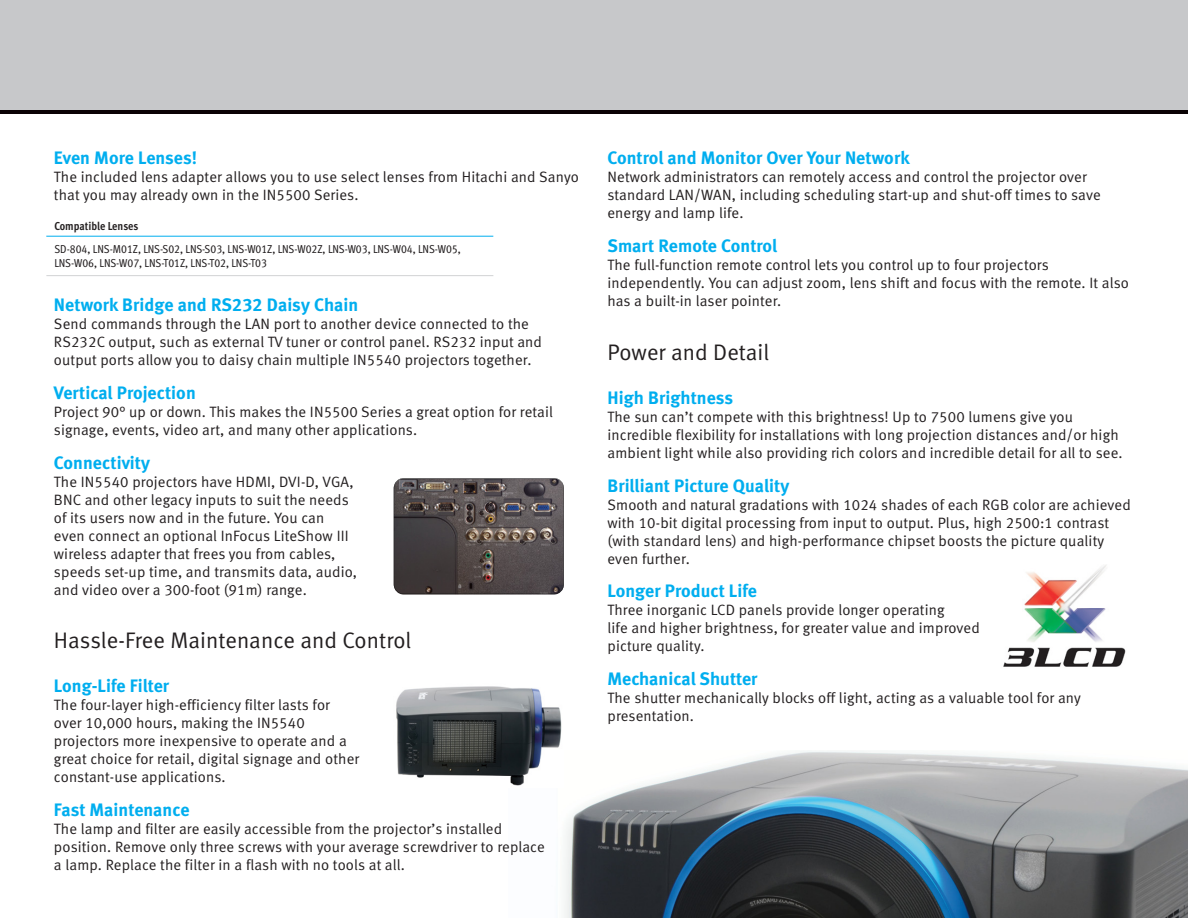
<style>
.page{position:relative;width:1188px;height:918px;background:#fff}
.page>*{position:absolute;margin:0;border:0;box-sizing:border-box;transform-origin:0 0}
.t1{font:22.5px "Meta Normal LF";letter-spacing:.005em;color:#231f20}
.t2{font:18px "Meta Bold LF";letter-spacing:.005em;color:#00aeef}
.t3{font:15px/18px "Meta Normal LF";letter-spacing:.01em;color:#231f20}
.t4{font:11.55px/13.8px "Meta Cond Book LF";color:#231f20}
.t5{font:11.55px "Meta Cond Bold LF";letter-spacing:-.005em;color:#231f20}
</style>
<div class="page">
<img style="left:564px;top:751px;width:624px;height:167px">
<img style="left:1003px;top:565px;width:123px;height:102px">
<div style="left:0;top:0;width:1188px;height:111px;background:#c7c8ca"></div>
<hr style="left:0;top:111px;width:1188px;height:3px;background:#0a0204">
<img style="left:396px;top:686px;width:166px;height:100px">
<hr style="left:46px;top:275px;width:447px;height:1px;background:#d1d3d4">
<hr style="left:46px;top:236px;width:447px;height:1px;background:#00aeef">
<svg style="left:394px;top:478px;width:170px;height:116px;background:#554d4e"></svg>
<p class="t2" style="left:54px;top:146px;width:145px">Even More Lenses!</p>
<p class="t3" style="left:54px;top:168px;width:526px">The included lens adapter allows you to use select lenses from Hitachi and Sanyo that you may already own in the IN5500 Series.</p>
<p class="t5" style="left:55px;top:220px;width:85px">Compatible Lenses</p>
<p class="t4" style="left:55px;top:242px;width:408px">SD-804, LNS-M01Z, LNS-S02, LNS-S03, LNS-W01Z, LNS-W02Z, LNS-W03, LNS-W04, LNS-W05,<br>LNS-W06, LNS-W07, LNS-T01Z, LNS-T02, LNS-T03</p>
<p class="t2" style="left:54px;top:293px;width:306px">Network Bridge and RS232 Daisy Chain</p>
<p class="t3" style="left:54px;top:315px;width:490px">Send commands through the LAN port to another device connected to the<br>RS232C output, such as external TV tuner or control panel. RS232 input and output ports allow you to daisy chain multiple IN5540 projectors together.</p>
<p class="t2" style="left:54px;top:381px;width:143px">Vertical Projection</p>
<p class="t3" style="left:54px;top:402px;width:500px">Project 90° up or down. This makes the IN5500 Series a great option for retail signage, events, video art, and many other applications.</p>
<p class="t2" style="left:54px;top:451px;width:98px">Connectivity</p>
<p class="t3" style="left:54px;top:472px;width:305px">The IN5540 projectors have HDMI, DVI-D, VGA, BNC and other legacy inputs to suit the needs of its users now and in the future. You can even connect an optional InFocus LiteShow III wireless adapter that frees you from cables, speeds set-up time, and transmits data, audio, and video over a 300-foot (91m) range.</p>
<h1 class="t1" style="left:54px;top:628px;width:359px">Hassle-Free Maintenance and Control</h1>
<p class="t2" style="left:54px;top:674px;width:117px">Long-Life Filter</p>
<p class="t3" style="left:54px;top:696px;width:307px">The four-layer high-efficiency filter lasts for over 10,000 hours, making the IN5540 projectors more inexpensive to operate and a great choice for retail, digital signage and other constant-use applications.</p>
<p class="t2" style="left:54px;top:798px;width:137px">Fast Maintenance</p>
<p class="t3" style="left:54px;top:819px;width:492px">The lamp and filter are easily accessible from the projector’s installed position. Remove only three screws with your average screwdriver to replace a lamp. Replace the filter in a flash with no tools at all.</p>
<p class="t2" style="left:608px;top:146px;width:304px">Control and Monitor Over Your Network</p>
<p class="t3" style="left:608px;top:168px;width:495px">Network administrators can remotely access and control the projector over standard LAN/WAN, including scheduling start-up and shut-off times to save energy and lamp life.</p>
<p class="t2" style="left:608px;top:234px;width:171px">Smart Remote Control</p>
<p class="t3" style="left:608px;top:255px;width:523px">The full-function remote control lets you control up to four projectors independently. You can adjust zoom, lens shift and focus with the remote. It also has a built-in laser pointer.</p>
<h1 class="t1" style="left:608px;top:340px;width:163px">Power and Detail</h1>
<p class="t2" style="left:608px;top:386px;width:127px">High Brightness</p>
<p class="t3" style="left:608px;top:408px;width:517px">The sun can’t compete with this brightness! Up to 7500 lumens give you incredible flexibility for installations with long projection distances and/or high ambient light while also providing rich colors and incredible detail for all to see.</p>
<p class="t2" style="left:608px;top:474px;width:183px">Brilliant Picture Quality</p>
<p class="t3" style="left:608px;top:495px;width:525px">Smooth and natural gradations with 1024 shades of each RGB color are achieved with 10-bit digital processing from input to output. Plus, high 2500:1 contrast (with standard lens) and high-performance chipset boosts the picture quality even further.</p>
<p class="t2" style="left:608px;top:580px;width:151px">Longer Product Life</p>
<p class="t3" style="left:608px;top:601px;width:374px">Three inorganic LCD panels provide longer operating<br>life and higher brightness, for greater value and improved picture quality.</p>
<p class="t2" style="left:608px;top:668px;width:152px">Mechanical Shutter</p>
<p class="t3" style="left:608px;top:689px;width:475px">The shutter mechanically blocks off light, acting as a valuable tool for any presentation.</p>
</div>
